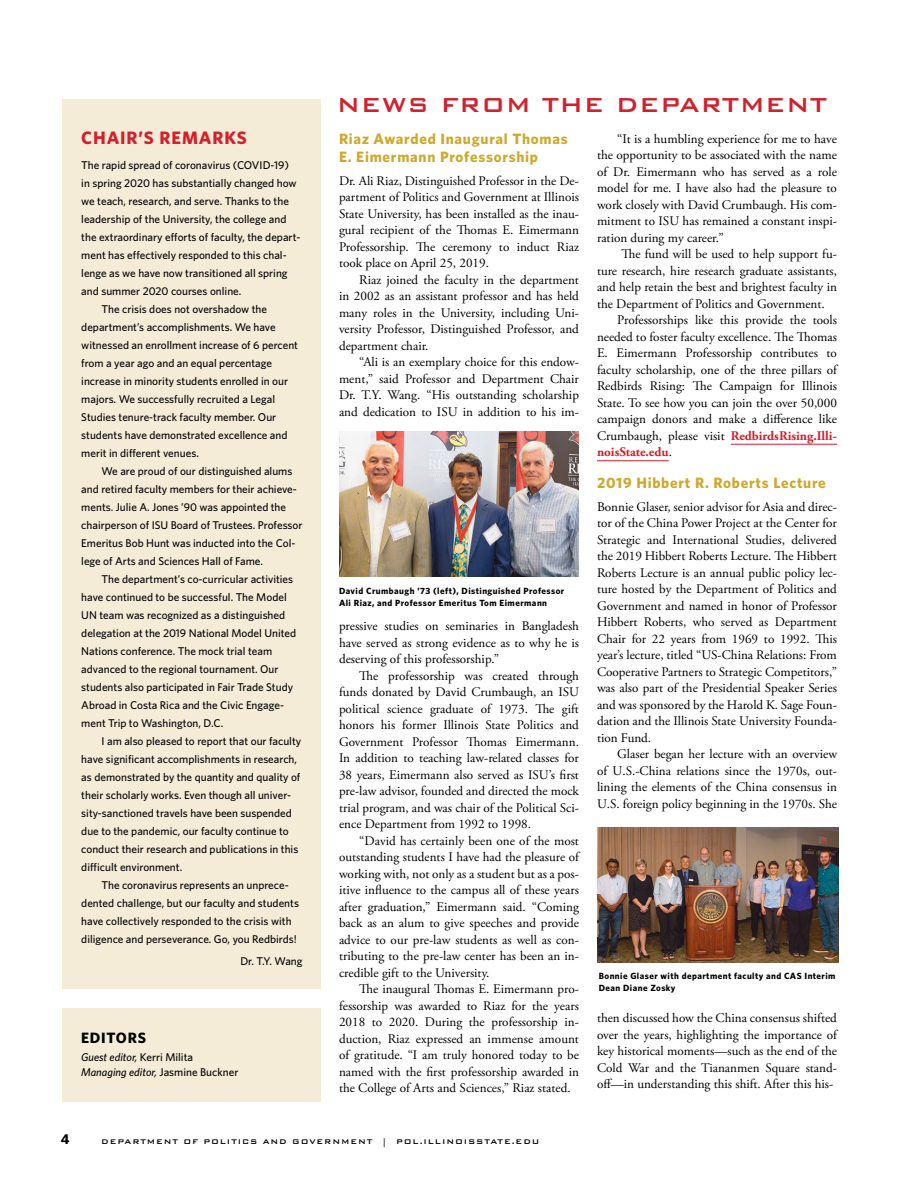
<style>
.page{position:relative;width:918px;height:1188px;background:#fff}
.page>*{position:absolute;margin:0;border:0;box-sizing:border-box;transform-origin:0 0}
.Section_headings{font:500 27px "Bank Gothic BT";letter-spacing:.02em;color:#d41f2d}
.t1{font:700 18px "Whitney";letter-spacing:.05em;color:#d41f2d}
.t2{font:700 15px/18px "Whitney";letter-spacing:.05em;color:#cfa82b}
.t3{font:700 15px "Whitney";letter-spacing:.05em;color:#000}
.t4{font:700 14.25px "Whitney";color:#000}
.main_body_second_par{font:13.2px/16.5px "Adobe Garamond Pro";color:#000;text-align:justify}
.main_body_first_para{font:13.2px/16.5px "Adobe Garamond Pro";color:#000;text-align:justify}
.sidebar_body_second{font:500 11.25px/18px "Whitney";color:#000}
.sidebar_body_first_p{font:500 11.25px/18px "Whitney";color:#000}
.sidebar_body_first_p-2{font:italic 500 11.25px/15px "Whitney";color:#000}
.t5{font:700 9px/12px "Whitney";letter-spacing:.05em;color:#000}
.t6{font:500 9px "Bank Gothic BT";letter-spacing:.1em;color:#000}
.s1{font-style:normal}
.s2{font-style:normal;color:#f5ecd8}
.s3{font-weight:700;color:#d41f2d}
</style>
<div class="page">
<div style="left:63px;top:99px;width:258px;height:890px;background:#f5ecd8"></div>
<div style="left:63px;top:1008px;width:258px;height:93px;background:#f5ecd8"></div>
<img style="left:339px;top:432px;width:240px;height:144px">
<img style="left:597px;top:827px;width:242px;height:135px">
<hr style="left:731px;top:444px;width:106px;height:1px;background:#d41f2d">
<hr style="left:597px;top:460px;width:72px;height:1px;background:#d41f2d">
<h2 class="t1" style="left:81px;top:127px;width:167px">CHAIR’S REMARKS</h2>
<p class="sidebar_body_first_p" style="left:81px;top:156px;width:221px">The rapid spread of coronavirus (COVID-19) in spring 2020 has substantially changed how we teach, research, and serve. Thanks to the leadership of the University, the college and the extraordinary efforts of faculty, the depart&shy;ment has effectively responded to this chal&shy;lenge as we have now transitioned all spring and summer 2020 courses online.</p>
<p class="sidebar_body_second" style="left:81px;top:300px;width:218px;text-indent:20px">The crisis does not overshadow the department’s accomplishments. We have witnessed an enrollment increase of 6 percent from a year ago and an equal percentage increase in minority students enrolled in our majors. We successfully recruited a Legal Studies tenure-track faculty member. Our students have demonstrated excellence and merit in different venues.</p>
<p class="sidebar_body_second" style="left:81px;top:462px;width:223px;text-indent:20px">We are proud of our distinguished alums and retired faculty members for their achieve&shy;ments. Julie A. Jones ’90 was appointed the chairperson of ISU Board of Trustees. Professor Emeritus Bob Hunt was inducted into the Col&shy;lege of Arts and Sciences Hall of Fame.</p>
<p class="sidebar_body_second" style="left:81px;top:570px;width:216px;text-indent:20px">The department’s co-curricular activities have continued to be successful. The Model UN team was recognized as a distinguished delegation at the 2019 National Model United Nations conference. The mock trial team advanced to the regional tournament. Our students also participated in Fair Trade Study Abroad in Costa Rica and the Civic Engage&shy;ment Trip to Washington, D.C.</p>
<p class="sidebar_body_second" style="left:81px;top:732px;width:221px;text-indent:20px">I am also pleased to report that our faculty have significant accomplishments in research, as demonstrated by the quantity and quality of their scholarly works. Even though all univer&shy;sity-sanctioned travels have been suspended due to the pandemic, our faculty continue to conduct their research and publications in this difficult environment.</p>
<p class="sidebar_body_second" style="left:81px;top:876px;width:219px;text-indent:20px">The coronavirus represents an unprece&shy;dented challenge, but our faculty and students have collectively responded to the crisis with diligence and perseverance. Go, you Redbirds!</p>
<p class="sidebar_body_second" style="left:240px;top:952px;width:64px">Dr. T.Y. Wang</p>
<h2 class="t3" style="left:81px;top:1028px;width:66px">EDITORS</h2>
<p class="sidebar_body_first_p-2" style="left:81px;top:1049px;width:161px">Guest editor, <span class="s1">Kerri Milita</span><span class="s2">.<br></span>Managing editor, <span class="s1">Jasmine Buckner</span><span class="s2">.</span></p>
<p class="Section_headings" style="left:337px;top:91px;width:492px">NEWS FROM THE DEPARTMENT</p>
<h3 class="t2" style="left:339px;top:129px;width:230px">Riaz Awarded Inaugural Thomas<br>E. Eimermann Professorship</h3>
<p class="main_body_first_para" style="left:339px;top:173px;width:242px">Dr. Ali Riaz, Distinguished Professor in the De&shy;partment of Politics and Government at Illinois State University, has been installed as the inau&shy;gural recipient of the Thomas E. Eimermann Professorship. The ceremony to induct Riaz took place on April 25, 2019.</p>
<p class="main_body_second_par" style="left:339px;top:272px;width:242px;text-indent:20px">Riaz joined the faculty in the department in 2002 as an assistant professor and has held many roles in the University, including Uni&shy;versity Professor, Distinguished Professor, and department chair.</p>
<p class="main_body_second_par" style="left:339px;top:354px;width:242px;text-indent:20px">“Ali is an exemplary choice for this endow&shy;ment,” said Professor and Department Chair Dr. T.Y. Wang. “His outstanding scholarship and dedication to ISU in addition to his im-</p>
<p class="t5" style="left:339px;top:584px;width:227px">David Crumbaugh ’73 (left), Distinguished Professor<br>Ali Riaz, and Professor Emeritus Tom Eimermann</p>
<p class="main_body_second_par" style="left:339px;top:618px;width:242px">pressive studies on seminaries in Bangladesh have served as strong evidence as to why he is deserving of this professorship.”</p>
<p class="main_body_second_par" style="left:339px;top:668px;width:242px;text-indent:20px">The professorship was created through funds donated by David Crumbaugh, an ISU political science graduate of 1973. The gift honors his former Illinois State Politics and Government Professor Thomas Eimermann.<br>In addition to teaching law-related classes for 38 years, Eimermann also served as ISU’s first pre-law advisor, founded and directed the mock trial program, and was chair of the Political Sci&shy;ence Department from 1992 to 1998.</p>
<p class="main_body_second_par" style="left:339px;top:833px;width:242px;text-indent:20px">“David has certainly been one of the most outstanding students I have had the pleasure of working with, not only as a student but as a pos&shy;itive influence to the campus all of these years after graduation,” Eimermann said. “Coming back as an alum to give speeches and provide advice to our pre-law students as well as con&shy;tributing to the pre-law center has been an in&shy;credible gift to the University.</p>
<p class="main_body_second_par" style="left:339px;top:981px;width:242px;text-indent:20px">The inaugural Thomas E. Eimermann pro&shy;fessorship was awarded to Riaz for the years 2018 to 2020. During the professorship in&shy;duction, Riaz expressed an immense amount of gratitude. “I am truly honored today to be named with the first professorship awarded in the College of Arts and Sciences,” Riaz stated.</p>
<p class="main_body_second_par" style="left:597px;top:131px;width:242px;text-indent:20px">“It is a humbling experience for me to have the opportunity to be associated with the name of Dr. Eimermann who has served as a role model for me. I have also had the pleasure to work closely with David Crumbaugh. His com&shy;mitment to ISU has remained a constant inspi&shy;ration during my career.”</p>
<p class="main_body_second_par" style="left:597px;top:246px;width:242px;text-indent:24px">The fund will be used to help support fu&shy;ture research, hire research graduate assistants, and help retain the best and brightest faculty in the Department of Politics and Government.</p>
<p class="main_body_second_par" style="left:597px;top:312px;width:242px;text-indent:20px">Professorships like this provide the tools needed to foster faculty excellence. The Thomas E. Eimermann Professorship contributes to faculty scholarship, one of the three pillars of Redbirds Rising: The Campaign for Illinois State. To see how you can join the over 50,000 campaign donors and make a difference like Crumbaugh, please visit <span class="s3">RedbirdsRising.Illi&shy;noisState.edu</span>.</p>
<h3 class="t2" style="left:597px;top:473px;width:230px">2019 Hibbert R. Roberts Lecture</h3>
<p class="main_body_first_para" style="left:597px;top:499px;width:242px">Bonnie Glaser, senior advisor for Asia and direc&shy;tor of the China Power Project at the Center for Strategic and International Studies, delivered the 2019 Hibbert Roberts Lecture. The Hibbert Roberts Lecture is an annual public policy lec&shy;ture hosted by the Department of Politics and Government and named in honor of Professor Hibbert Roberts, who served as Department Chair for 22 years from 1969 to 1992. This year’s lecture, titled “US-China Relations: From Cooperative Partners to Strategic Competitors,” was also part of the Presidential Speaker Series and was sponsored by the Harold K. Sage Foun&shy;dation and the Illinois State University Founda&shy;tion Fund.</p>
<p class="main_body_second_par" style="left:597px;top:746px;width:242px;text-indent:20px">Glaser began her lecture with an overview of U.S.-China relations since the 1970s, out&shy;lining the elements of the China consensus in U.S. foreign policy beginning in the 1970s. She</p>
<p class="t5" style="left:599px;top:970px;width:238px">Bonnie Glaser with department faculty and CAS Interim<br>Dean Diane Zosky</p>
<p class="main_body_second_par" style="left:597px;top:1010px;width:242px">then discussed how the China consensus shifted over the years, highlighting the importance of key historical moments—such as the end of the Cold War and the Tiananmen Square stand&shy;off—in understanding this shift. After this his-</p>
<p class="t4" style="left:61px;top:1131px;width:10px">4</p>
<p class="t6" style="left:101px;top:1137px;width:440px">DEPARTMENT OF POLITICS AND GOVERNMENT | POL.ILLINOISSTATE.EDU</p>
</div>
